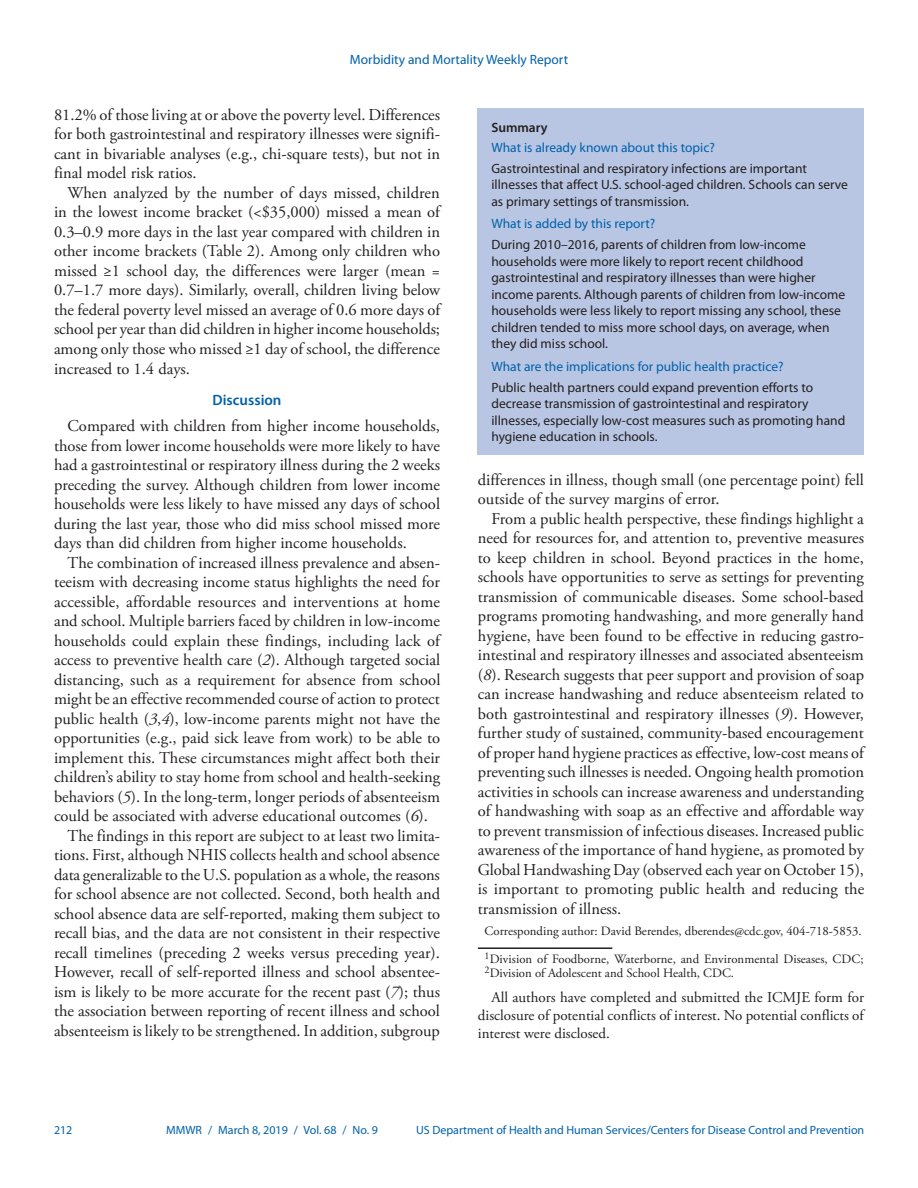
<style>
.page{position:relative;width:918px;height:1188px;background:#fff}
.page>*{position:absolute;margin:0;border:0;box-sizing:border-box;transform-origin:0 0}
.Paragraph{font:16.5px/19.5px "Adobe Garamond Pro";color:#231f20;text-align:justify}
.Conflict_of_Interest{font:15px/18px "Adobe Garamond Pro";color:#231f20;text-align:justify}
.Discussion_Heading{font:600 15px "Myriad Pro";color:#0161ab}
.Summary_Box_Text{font:13.5px/16.5px "Myriad Pro";color:#231f20}
.Summary_Box_Heading{font:13.5px "Myriad Pro";color:#0161ab}
.Summary_Box_Ttile{font:600 13.5px "Myriad Pro";color:#231f20}
.Author_Affiliations{font:12.75px/14.2px "Adobe Garamond Pro";letter-spacing:.005em;color:#231f20}
.Corresponding_Author{font:12.75px "Adobe Garamond Pro";color:#231f20}
.t1{font:12px "Myriad Pro";color:#0161ab}
.s1{font-style:italic}
</style>
<div class="page">
<hr style="left:478px;top:947px;width:134px;height:2px;background:#231f20">
<div style="left:478px;top:108px;width:386px;height:347px;background:#b8c6e3"></div>
<p class="Summary_Box_Heading" style="left:350px;top:52px;width:220px">Morbidity and Mortality Weekly Report</p>
<p class="Paragraph" style="left:54px;top:106px;width:388px">81.2% of those living at or above the poverty level. Differences for both gastrointestinal and respiratory illnesses were signifi&shy;cant in bivariable analyses (e.g., chi-square tests), but not in final model risk ratios.</p>
<p class="Paragraph" style="left:54px;top:184px;width:388px;text-indent:13px">When analyzed by the number of days missed, children in the lowest income bracket (&lt;$35,000) missed a mean of 0.3–0.9 more days in the last year compared with children in other income brackets (Table 2). Among only children who missed ≥1 school day, the differences were larger (mean = 0.7–1.7 more days). Similarly, overall, children living below the federal poverty level missed an average of 0.6 more days of school per year than did children in higher income households; among only those who missed ≥1 day of school, the difference increased to 1.4 days.</p>
<h1 class="Discussion_Heading" style="left:213px;top:392px;width:70px">Discussion</h1>
<p class="Paragraph" style="left:54px;top:417px;width:388px;text-indent:13px">Compared with children from higher income households, those from lower income households were more likely to have had a gastrointestinal or respiratory illness during the 2 weeks preceding the survey. Although children from lower income households were less likely to have missed any days of school during the last year, those who did miss school missed more days than did children from higher income households.</p>
<p class="Paragraph" style="left:54px;top:553px;width:388px;text-indent:13px">The combination of increased illness prevalence and absen&shy;teeism with decreasing income status highlights the need for accessible, affordable resources and interventions at home and school. Multiple barriers faced by children in low-income households could explain these findings, including lack of access to preventive health care (<span class="s1">2</span>). Although targeted social distancing, such as a requirement for absence from school might be an effective recommended course of action to protect public health (<span class="s1">3</span>,<span class="s1">4</span>), low-income parents might not have the opportunities (e.g., paid sick leave from work) to be able to implement this. These circumstances might affect both their children’s ability to stay home from school and health-seeking behaviors (<span class="s1">5</span>). In the long-term, longer periods of absenteeism could be associated with adverse educational outcomes (<span class="s1">6</span>).</p>
<p class="Paragraph" style="left:54px;top:826px;width:388px;text-indent:13px">The findings in this report are subject to at least two limita&shy;tions. First, although NHIS collects health and school absence data generalizable to the U.S. population as a whole, the reasons for school absence are not collected. Second, both health and school absence data are self-reported, making them subject to recall bias, and the data are not consistent in their respective recall timelines (preceding 2 weeks versus preceding year).<br>However, recall of self-reported illness and school absentee&shy;ism is likely to be more accurate for the recent past (<span class="s1">7</span>); thus the association between reporting of recent illness and school absenteeism is likely to be strengthened. In addition, subgroup</p>
<h1 class="Summary_Box_Ttile" style="left:491px;top:120px;width:58px">Summary</h1>
<h1 class="Summary_Box_Heading" style="left:491px;top:140px;width:225px">What is already known about this topic?</h1>
<p class="Summary_Box_Text" style="left:491px;top:160px;width:358px">Gastrointestinal and respiratory infections are important illnesses that affect U.S. school-aged children. Schools can serve as primary settings of transmission.</p>
<h1 class="Summary_Box_Heading" style="left:491px;top:216px;width:165px">What is added by this report?</h1>
<p class="Summary_Box_Text" style="left:491px;top:237px;width:355px">During 2010–2016, parents of children from low-income households were more likely to report recent childhood gastrointestinal and respiratory illnesses than were higher income parents. Although parents of children from low-income households were less likely to report missing any school, these children tended to miss more school days, on average, when they did miss school.</p>
<h1 class="Summary_Box_Heading" style="left:491px;top:359px;width:294px">What are the implications for public health practice?</h1>
<p class="Summary_Box_Text" style="left:491px;top:379px;width:355px">Public health partners could expand prevention efforts to decrease transmission of gastrointestinal and respiratory illnesses, especially low-cost measures such as promoting hand hygiene education in schools.</p>
<p class="Paragraph" style="left:478px;top:470px;width:388px">differences in illness, though small (one percentage point) fell outside of the survey margins of error.</p>
<p class="Paragraph" style="left:478px;top:509px;width:388px;text-indent:13px">From a public health perspective, these findings highlight a need for resources for, and attention to, preventive measures to keep children in school. Beyond practices in the home, schools have opportunities to serve as settings for preventing transmission of communicable diseases. Some school-based programs promoting handwashing, and more generally hand hygiene, have been found to be effective in reducing gastro&shy;intestinal and respiratory illnesses and associated absenteeism (<span class="s1">8</span>). Research suggests that peer support and provision of soap can increase handwashing and reduce absenteeism related to both gastrointestinal and respiratory illnesses (<span class="s1">9</span>). However, further study of sustained, community-based encouragement of proper hand hygiene practices as effective, low-cost means of preventing such illnesses is needed. Ongoing health promotion activities in schools can increase awareness and understanding of handwashing with soap as an effective and affordable way to prevent transmission of infectious diseases. Increased public awareness of the importance of hand hygiene, as promoted by Global Handwashing Day (observed each year on October 15), is important to promoting public health and reducing the transmission of illness.</p>
<p class="Corresponding_Author" style="left:485px;top:923px;width:379px">Corresponding author: David Berendes, dberendes@cdc.gov, 404-718-5853.</p>
<p class="Author_Affiliations" style="left:485px;top:952px;width:381px"><sup>1</sup>Division of Foodborne, Waterborne, and Environmental Diseases, CDC;<br><sup>2</sup>Division of Adolescent and School Health, CDC.</p>
<p class="Conflict_of_Interest" style="left:478px;top:988px;width:388px;text-indent:14px">All authors have completed and submitted the ICMJE form for disclosure of potential conflicts of interest. No potential conflicts of interest were disclosed.</p>
<p class="t1" style="left:54px;top:1123px;width:20px">212</p>
<p class="t1" style="left:166px;top:1123px;width:213px">MMWR / March 8, 2019 / Vol. 68 / No. 9</p>
<p class="t1" style="left:416px;top:1123px;width:450px">US Department of Health and Human Services/Centers for Disease Control and Prevention</p>
</div>
